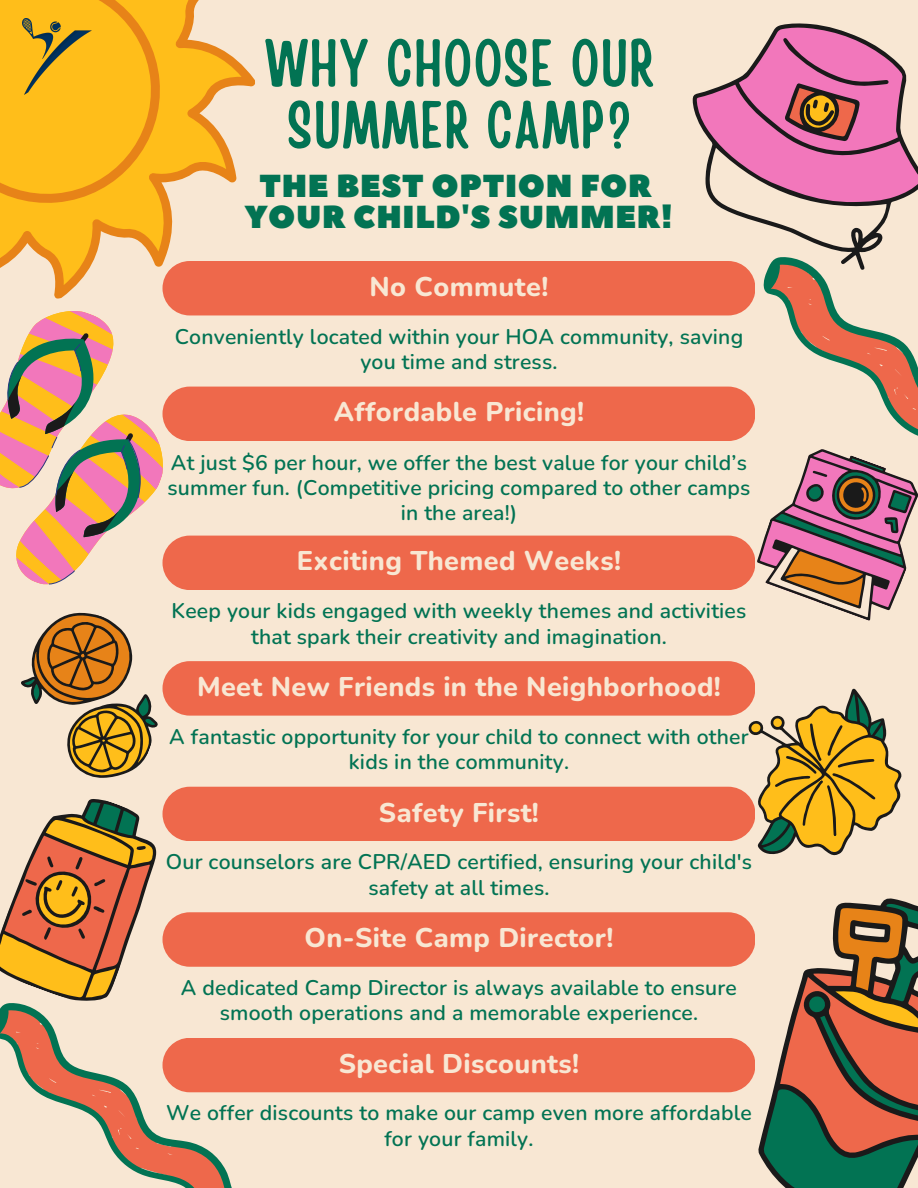
<style>
.page{position:relative;width:918px;height:1188px;background:#f8e7d3}
.page>*{position:absolute;margin:0;border:0;box-sizing:border-box;transform-origin:0 0}
.t1{font:66.6px "Handy Casual Condensed";letter-spacing:.02em;color:#027353}
.t2{font:31.8px/31px "Peace Sans";letter-spacing:.02em;color:#027353;text-align:center}
.t3{font:800 27px "Nunito";letter-spacing:.015em;color:#f8e7d3}
.t4{font:600 21.15px/25.3px "Nunito";letter-spacing:.01em;color:#027353;text-align:center}
</style>
<div class="page">
<svg style="left:0;top:1012px;width:313px;height:176px"></svg>
<svg style="left:0;top:0;width:273px;height:316px"></svg>
<svg style="left:0;top:0;width:176px;height:219px;background:#fcb81b"></svg>
<svg style="left:0;top:295px;width:187px;height:717px"></svg>
<svg style="left:763px;top:282px;width:155px;height:154px"></svg>
<svg style="left:692px;top:23px;width:226px;height:259px"></svg>
<svg style="left:730px;top:898px;width:188px;height:290px"></svg>
<svg style="left:749px;top:449px;width:169px;height:172px"></svg>
<svg style="left:717px;top:678px;width:185px;height:178px"></svg>
<div style="left:163px;top:261px;width:592px;height:54px;background:#ee684b;border-radius:27px"></div>
<div style="left:163px;top:661px;width:592px;height:55px;background:#ee684b;border-radius:27px"></div>
<div style="left:163px;top:787px;width:592px;height:54px;background:#ee684b;border-radius:27px"></div>
<div style="left:163px;top:912px;width:592px;height:55px;background:#ee684b;border-radius:27px"></div>
<div style="left:163px;top:1038px;width:592px;height:54px;background:#ee684b;border-radius:27px"></div>
<div style="left:163px;top:387px;width:592px;height:54px;background:#ee684b;border-radius:27px"></div>
<div style="left:163px;top:536px;width:592px;height:54px;background:#ee684b;border-radius:27px"></div>
<img style="left:23px;top:19px;width:68px;height:75px">
<p class="t1" style="left:265px;top:20px;width:390px">WHY CHOOSE OUR</p>
<p class="t1" style="left:288px;top:81px;width:344px">SUMMER CAMP?</p>
<p class="t2" style="left:245px;top:171px;width:429px">THE BEST OPTION FOR<br>YOUR CHILD'S SUMMER!</p>
<h1 class="t3" style="left:370px;top:269px;width:180px">No Commute!</h1>
<h3 class="t4" style="left:175px;top:324px;width:570px">Conveniently located within your HOA community, saving you time and stress.</h3>
<p class="t3" style="left:334px;top:394px;width:252px">Affordable Pricing!</p>
<p class="t4" style="left:167px;top:451px;width:585px;line-height:24.8px">At just $6 per hour, we offer the best value for your child’s summer fun. (Competitive pricing compared to other camps in the area!)</p>
<p class="t3" style="left:297px;top:543px;width:326px">Exciting Themed Weeks!</p>
<p class="t4" style="left:172px;top:599px;width:576px">Keep your kids engaged with weekly themes and activities that spark their creativity and imagination.</p>
<h1 class="t3" style="left:197px;top:669px;width:525px">Meet New Friends in the Neighborhood!</h1>
<h3 class="t4" style="left:169px;top:724px;width:581px">A fantastic opportunity for your child to connect with other kids in the community.</h3>
<h2 class="t3" style="left:379px;top:794px;width:162px">Safety First!</h2>
<p class="t4" style="left:166px;top:850px;width:588px">Our counselors are CPR/AED certified, ensuring your child's safety at all times.</p>
<p class="t3" style="left:304px;top:920px;width:311px">On-Site Camp Director!</p>
<p class="t4" style="left:181px;top:975px;width:558px">A dedicated Camp Director is always available to ensure smooth operations and a memorable experience.</p>
<h3 class="t3" style="left:339px;top:1045px;width:242px">Special Discounts!</h3>
<h3 class="t4" style="left:166px;top:1101px;width:587px">We offer discounts to make our camp even more affordable for your family.</h3>
</div>
